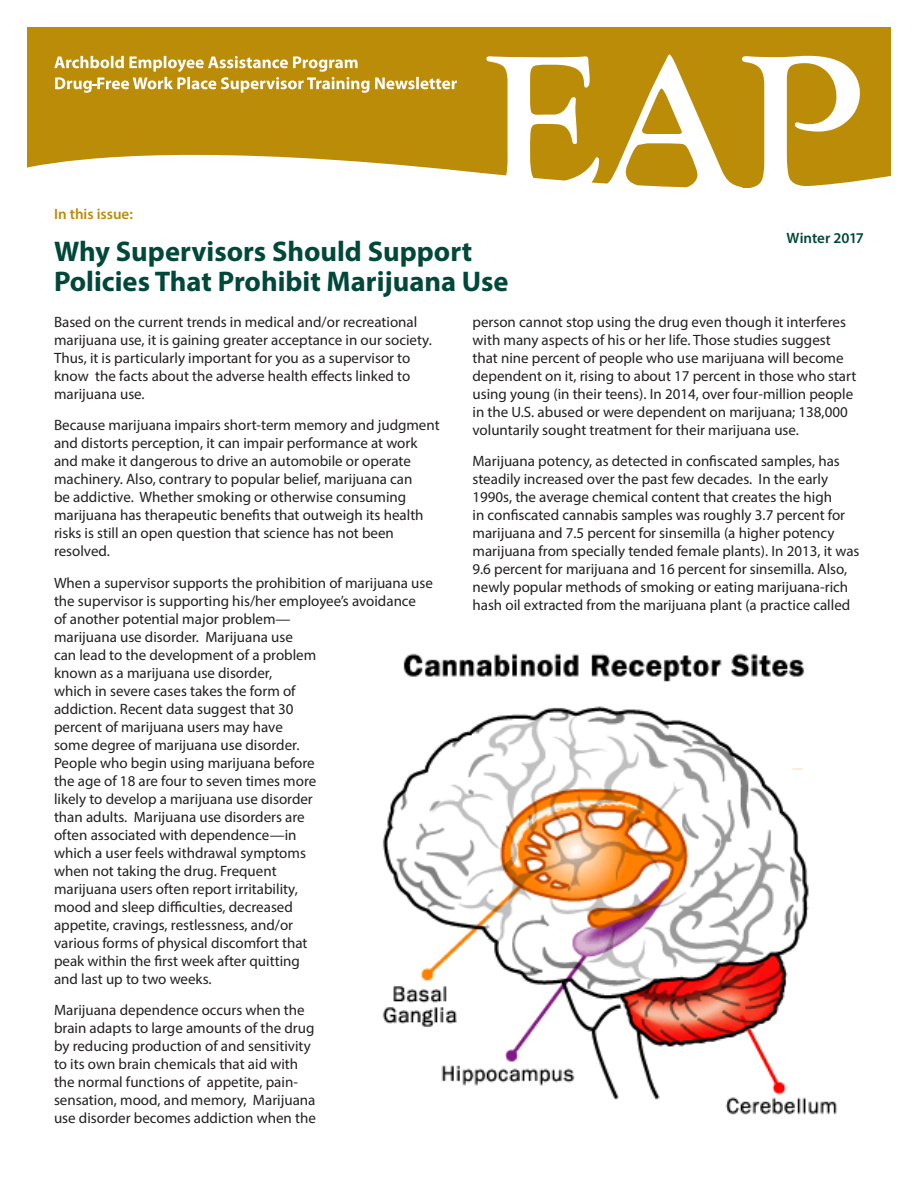
<style>
.page{position:relative;width:918px;height:1188px;background:#fff}
.page>*{position:absolute;margin:0;border:0;box-sizing:border-box;transform-origin:0 0}
.Normal__Web{font:700 28.5px/30px "Myriad Pro";color:#004839}
.t1{font:15px/18px "Myriad Pro";color:#231f20}
.Issue_Volume_Date{font:600 15px "Myriad Pro";color:#bb8c07}
.t2{font:600 15px "Myriad Pro";letter-spacing:-.005em;color:#004839}
</style>
<div class="page">
<svg style="left:27px;top:27px;width:864px;height:161px;fill:#bb8c07"></svg>
<svg style="left:54px;top:56px;width:403px;height:37px;background:#cba742"></svg>
<img style="left:382px;top:653px;width:455px;height:462px">
<p class="Issue_Volume_Date" style="left:54px;top:205px;width:80px">In this issue:</p>
<p class="Normal__Web" style="left:54px;top:235px;width:456px">Why Supervisors Should Support<br>Policies That Prohibit Marijuana Use</p>
<p class="t2" style="left:787px;top:228px;width:79px">Winter 2017</p>
<p class="t1" style="left:54px;top:312px;width:379px">Based on the current trends in medical and/or recreational marijuana use, it is gaining greater acceptance in our society.<br>Thus, it is particularly important for you as a supervisor to know the facts about the adverse health effects linked to marijuana use.</p>
<p class="t1" style="left:54px;top:416px;width:387px">Because marijuana impairs short-term memory and judgment and distorts perception, it can impair performance at work and make it dangerous to drive an automobile or operate machinery. Also, contrary to popular belief, marijuana can<br>be addictive. Whether smoking or otherwise consuming marijuana has therapeutic benefits that outweigh its health risks is still an open question that science has not been resolved.</p>
<p class="t1" style="left:54px;top:573px;width:380px">When a supervisor supports the prohibition of marijuana use the supervisor is supporting his/her employee’s avoidance<br>of another potential major problem—<br>marijuana use disorder. Marijuana use<br>can lead to the development of a problem<br>known as a marijuana use disorder,<br>which in severe cases takes the form of<br>addiction. Recent data suggest that 30<br>percent of marijuana users may have<br>some degree of marijuana use disorder.<br>People who begin using marijuana before<br>the age of 18 are four to seven times more<br>likely to develop a marijuana use disorder<br>than adults. Marijuana use disorders are<br>often associated with dependence—in<br>which a user feels withdrawal symptoms<br>when not taking the drug. Frequent<br>marijuana users often report irritability,<br>mood and sleep difficulties, decreased<br>appetite, cravings, restlessness, and/or<br>various forms of physical discomfort that<br>peak within the first week after quitting<br>and last up to two weeks.</p>
<p class="t1" style="left:54px;top:1001px;width:263px">Marijuana dependence occurs when the brain adapts to large amounts of the drug by reducing production of and sensitivity to its own brain chemicals that aid with the normal functions of appetite, pain&shy;sensation, mood, and memory, Marijuana use disorder becomes addiction when the</p>
<p class="t1" style="left:472px;top:312px;width:385px">person cannot stop using the drug even though it interferes with many aspects of his or her life. Those studies suggest that nine percent of people who use marijuana will become dependent on it, rising to about 17 percent in those who start using young (in their teens). In 2014, over four-million people in the U.S. abused or were dependent on marijuana; 138,000 voluntarily sought treatment for their marijuana use.</p>
<p class="t1" style="left:472px;top:452px;width:389px">Marijuana potency, as detected in confiscated samples, has steadily increased over the past few decades. In the early 1990s, the average chemical content that creates the high<br>in confiscated cannabis samples was roughly 3.7 percent for marijuana and 7.5 percent for sinsemilla (a higher potency marijuana from specially tended female plants). In 2013, it was 9.6 percent for marijuana and 16 percent for sinsemilla. Also, newly popular methods of smoking or eating marijuana-rich hash oil extracted from the marijuana plant (a practice called</p>
</div>
